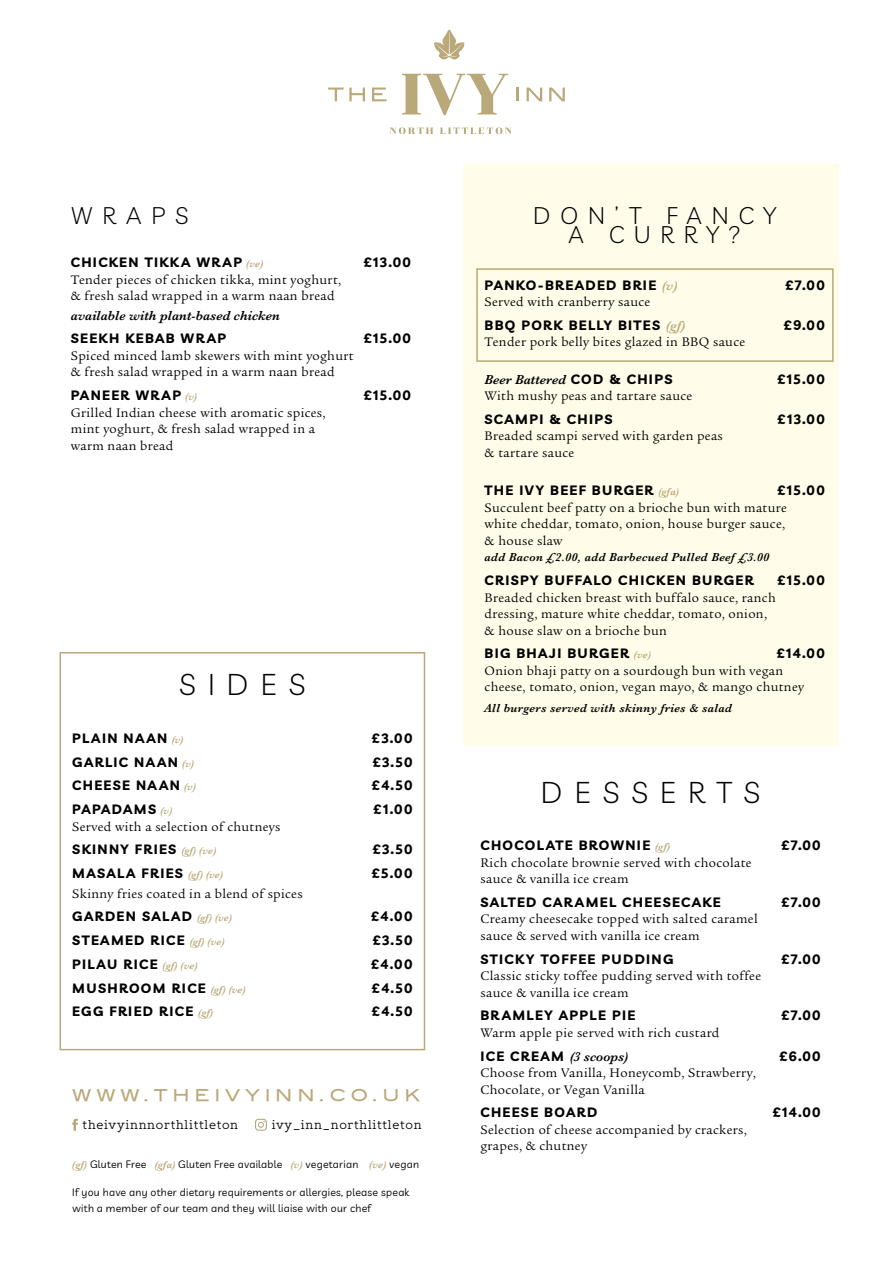
<style>
.page{position:relative;width:893px;height:1263px;background:#fff}
.page>*{position:absolute;margin:0;border:0;box-sizing:border-box;transform-origin:0 0}
.t1{font:300 30px "Livvic";letter-spacing:.4em;color:#000}
.t2{font:300 24px "Livvic";letter-spacing:.4em;color:#000}
.t3{font:16.2px "Blair Md ITCTT Medium";letter-spacing:.3em;color:#b9a879}
.t4{font:13.5px/16.5px "Legacy Serif Std";letter-spacing:.025em;color:#000}
.t5{font:700 13.5px "Livvic";letter-spacing:.1em;color:#000}
.t6{font:italic 600 13.5px "Baskerville";color:#000}
.t7{font:12.75px "Locke";letter-spacing:.06em;color:#000}
.t8{font:italic 600 12px "Baskerville";letter-spacing:.025em;color:#000}
.t9{font:10.5px/16.5px "Livvic";letter-spacing:.025em;color:#000}
.s1{font-family:"Baskerville";font-weight:600;font-style:italic;font-size:10.5px;color:#b9a879}
.s2{font-family:"Baskerville";font-weight:600;font-style:italic;color:#b9a879}
.s3{font-family:"Livvic";font-weight:700;font-style:normal}
</style>
<div class="page">
<div style="left:463px;top:164px;width:376px;height:582px;background:#fffde9"></div>
<div style="left:60px;top:652px;width:365px;height:398px;border:2px solid #b9a879"></div>
<svg style="left:72px;top:1119px;width:6px;height:12px"></svg>
<svg style="left:255px;top:1119px;width:12px;height:12px"></svg>
<svg style="left:434px;top:30px;width:30px;height:30px"></svg>
<svg style="left:328px;top:88px;width:37px;height:13px"></svg>
<svg style="left:372px;top:88px;width:14px;height:13px"></svg>
<svg style="left:517px;top:88px;width:2px;height:13px"></svg>
<svg style="left:527px;top:88px;width:15px;height:13px"></svg>
<svg style="left:549px;top:88px;width:16px;height:13px"></svg>
<svg style="left:402px;top:74px;width:106px;height:41px"></svg>
<svg style="left:390px;top:127px;width:43px;height:7px"></svg>
<svg style="left:440px;top:127px;width:71px;height:7px"></svg>
<div style="left:476px;top:268px;width:358px;height:94px;border:2px solid #b9a879"></div>
<h2 class="t2" style="left:71px;top:197px;width:119px">WRAPS</h2>
<p class="t5" style="left:71px;top:252px;width:194px">CHICKEN TIKKA WRAP <span class="s1">(ve)</span></p>
<p class="t5" style="left:364px;top:252px;width:49px">£13.00</p>
<p class="t4" style="left:71px;top:271px;width:272px">Tender pieces of chicken tikka, mint yoghurt, &amp; fresh salad wrapped in a warm naan bread</p>
<p class="t6" style="left:71px;top:306px;width:211px">available with plant-based chicken</p>
<p class="t5" style="left:71px;top:328px;width:156px">SEEKH KEBAB WRAP</p>
<p class="t5" style="left:364px;top:328px;width:49px">£15.00</p>
<p class="t4" style="left:71px;top:348px;width:284px">Spiced minced lamb skewers with mint yoghurt &amp; fresh salad wrapped in a warm naan bread</p>
<p class="t5" style="left:71px;top:385px;width:128px">PANEER WRAP <span class="s1">(v)</span></p>
<p class="t5" style="left:364px;top:385px;width:49px">£15.00</p>
<p class="t4" style="left:71px;top:404px;width:256px">Grilled Indian cheese with aromatic spices, mint yoghurt, &amp; fresh salad wrapped in a warm naan bread</p>
<h1 class="t1" style="left:179px;top:662px;width:125px">SID ES</h1>
<p class="t5" style="left:72px;top:727px;width:113px">PLAIN NAAN <span class="s1">(v)</span></p>
<p class="t5" style="left:372px;top:727px;width:42px">£3.00</p>
<p class="t5" style="left:72px;top:751px;width:123px">GARLIC NAAN <span class="s1">(v)</span></p>
<p class="t5" style="left:373px;top:751px;width:41px">£3.50</p>
<p class="t5" style="left:72px;top:775px;width:125px">CHEESE NAAN <span class="s1">(v)</span></p>
<p class="t5" style="left:372px;top:775px;width:42px">£4.50</p>
<p class="t5" style="left:72px;top:799px;width:101px">PAPADAMS <span class="s1">(v)</span></p>
<p class="t5" style="left:374px;top:799px;width:40px">£1.00</p>
<p class="t4" style="left:72px;top:818px;width:210px">Served with a selection of chutneys</p>
<p class="t5" style="left:72px;top:839px;width:145px">SKINNY FRIES <span class="s1">(gf) (ve)</span></p>
<p class="t5" style="left:373px;top:839px;width:41px">£3.50</p>
<p class="t5" style="left:72px;top:863px;width:152px">MASALA FRIES <span class="s1">(gf) (ve)</span></p>
<p class="t5" style="left:372px;top:863px;width:42px">£5.00</p>
<p class="t4" style="left:72px;top:885px;width:232px">Skinny fries coated in a blend of spices</p>
<p class="t5" style="left:72px;top:906px;width:161px">GARDEN SALAD <span class="s1">(gf) (ve)</span></p>
<p class="t5" style="left:371px;top:906px;width:43px">£4.00</p>
<p class="t5" style="left:72px;top:930px;width:154px">STEAMED RICE <span class="s1">(gf) (ve)</span></p>
<p class="t5" style="left:373px;top:930px;width:41px">£3.50</p>
<p class="t5" style="left:72px;top:953px;width:127px">PILAU RICE <span class="s1">(gf) (ve)</span></p>
<p class="t5" style="left:371px;top:953px;width:43px">£4.00</p>
<p class="t5" style="left:72px;top:977px;width:175px">MUSHROOM RICE <span class="s1">(gf) (ve)</span></p>
<p class="t5" style="left:372px;top:977px;width:42px">£4.50</p>
<p class="t5" style="left:72px;top:1001px;width:142px">EGG FRIED RICE <span class="s1">(gf)</span></p>
<p class="t5" style="left:372px;top:1001px;width:42px">£4.50</p>
<p class="t3" style="left:72px;top:1085px;width:349px">WWW.THEIVYINN.CO.UK</p>
<p class="t7" style="left:83px;top:1117px;width:157px">theivyinnnorthlittleton</p>
<p class="t7" style="left:272px;top:1117px;width:151px">ivy_inn_northlittleton</p>
<p class="t9" style="left:72px;top:1155px;width:348px"><span class="s2">(gf)</span> Gluten Free <span class="s2">(gfa)</span> Gluten Free available <span class="s2">(v)</span> vegetarian <span class="s2">(ve)</span> vegan</p>
<p class="t9" style="left:72px;top:1183px;width:339px">If you have any other dietary requirements or allergies, please speak with a member of our team and they will liaise with our chef</p>
<h2 class="t2" style="left:533px;top:197px;width:177px">DON ’T FANC</h2>
<h2 class="t2" style="left:763px;top:197px;width:14px">Y</h2>
<h2 class="t2" style="left:568px;top:217px;width:174px">A CURRY?</h2>
<p class="t5" style="left:485px;top:274px;width:194px">PANKO-BREADED BRIE <span class="s2">(v)</span></p>
<p class="t5" style="left:785px;top:274px;width:41px">£7.00</p>
<p class="t4" style="left:485px;top:294px;width:167px">Served with cranberry sauce</p>
<p class="t5" style="left:485px;top:314px;width:202px">BBQ PORK BELLY BITES <span class="s2">(gf)</span></p>
<p class="t5" style="left:784px;top:314px;width:42px">£9.00</p>
<p class="t4" style="left:485px;top:334px;width:262px">Tender pork belly bites glazed in BBQ sauce</p>
<p class="t6" style="left:485px;top:370px;width:189px">Beer Battered <span class="s3">COD &amp; CHIP S</span></p>
<p class="t5" style="left:777px;top:368px;width:49px">£15.00</p>
<p class="t4" style="left:485px;top:388px;width:209px">With mushy peas and tartare sauce</p>
<p class="t5" style="left:485px;top:408px;width:129px">SCAMPI &amp; CHIPS</p>
<p class="t5" style="left:778px;top:408px;width:49px">£13.00</p>
<p class="t4" style="left:485px;top:428px;width:240px">Breaded scampi served with garden peas &amp; tartare sauce</p>
<p class="t5" style="left:485px;top:480px;width:196px">THE IVY BEEF BURGER <span class="s1">(gfa)</span></p>
<p class="t5" style="left:777px;top:480px;width:49px">£15.00</p>
<p class="t4" style="left:485px;top:499px;width:304px">Succulent beef patty on a brioche bun with mature white cheddar, tomato, onion, house burger sauce, &amp; house slaw</p>
<p class="t8" style="left:485px;top:549px;width:286px">add Bacon £2.00, add Barbecued Pulled Beef £3.00</p>
<p class="t5" style="left:485px;top:570px;width:270px">CRISPY BUFFALO CHICKEN BURGER</p>
<p class="t5" style="left:777px;top:570px;width:49px">£15.00</p>
<p class="t4" style="left:485px;top:589px;width:293px">Breaded chicken breast with buffalo sauce, ranch dressing, mature white cheddar, tomato, onion, &amp; house slaw on a brioche bun</p>
<p class="t5" style="left:485px;top:643px;width:168px">BIG BHAJI BURGER <span class="s1">(ve)</span></p>
<p class="t5" style="left:777px;top:643px;width:49px">£14.00</p>
<p class="t4" style="left:485px;top:662px;width:321px">Onion bhaji patty on a sourdough bun with vegan cheese, tomato, onion, vegan mayo, &amp; mango chutney</p>
<p class="t8" style="left:485px;top:700px;width:249px">All burgers served with skinny fries &amp; salad</p>
<h1 class="t1" style="left:541px;top:770px;width:219px">DESS ERTS</h1>
<p class="t5" style="left:480px;top:835px;width:191px">CHOCOLATE BROWNIE <span class="s1">(gf)</span></p>
<p class="t5" style="left:781px;top:835px;width:41px">£7.00</p>
<p class="t4" style="left:480px;top:854px;width:273px">Rich chocolate brownie served with chocolate sauce &amp; vanilla ice cream</p>
<p class="t5" style="left:480px;top:891px;width:242px">SALTED CARAMEL CHEESECAKE</p>
<p class="t5" style="left:781px;top:891px;width:41px">£7.00</p>
<p class="t4" style="left:480px;top:911px;width:279px">Creamy cheesecake topped with salted caramel sauce &amp; served with vanilla ice cream</p>
<p class="t5" style="left:480px;top:948px;width:194px">STICKY TOFFEE PUDDING</p>
<p class="t5" style="left:781px;top:948px;width:41px">£7.00</p>
<p class="t4" style="left:480px;top:968px;width:282px">Classic sticky toffee pudding served with toffee sauce &amp; vanilla ice cream</p>
<p class="t5" style="left:480px;top:1005px;width:89px">BRAMLEY APPL</p>
<p class="t5" style="left:598px;top:1005px;width:39px">E PIE</p>
<p class="t5" style="left:781px;top:1005px;width:41px">£7.00</p>
<p class="t4" style="left:480px;top:1024px;width:240px">Warm apple pie served with rich custard</p>
<p class="t6" style="left:480px;top:1047px;width:149px"><span class="s3">I CE CREAM</span> (3 scoops)</p>
<p class="t5" style="left:779px;top:1045px;width:43px">£6.00</p>
<p class="t4" style="left:480px;top:1065px;width:277px">Choose from Vanilla, Honeycomb, Strawberry,<br>Chocolate, or Vegan Vanilla</p>
<p class="t5" style="left:480px;top:1102px;width:118px">CHEESE BOARD</p>
<p class="t5" style="left:773px;top:1102px;width:49px">£14.00</p>
<p class="t4" style="left:480px;top:1121px;width:268px">Selection of cheese accompanied by crackers, grapes, &amp; chutney</p>
</div>
